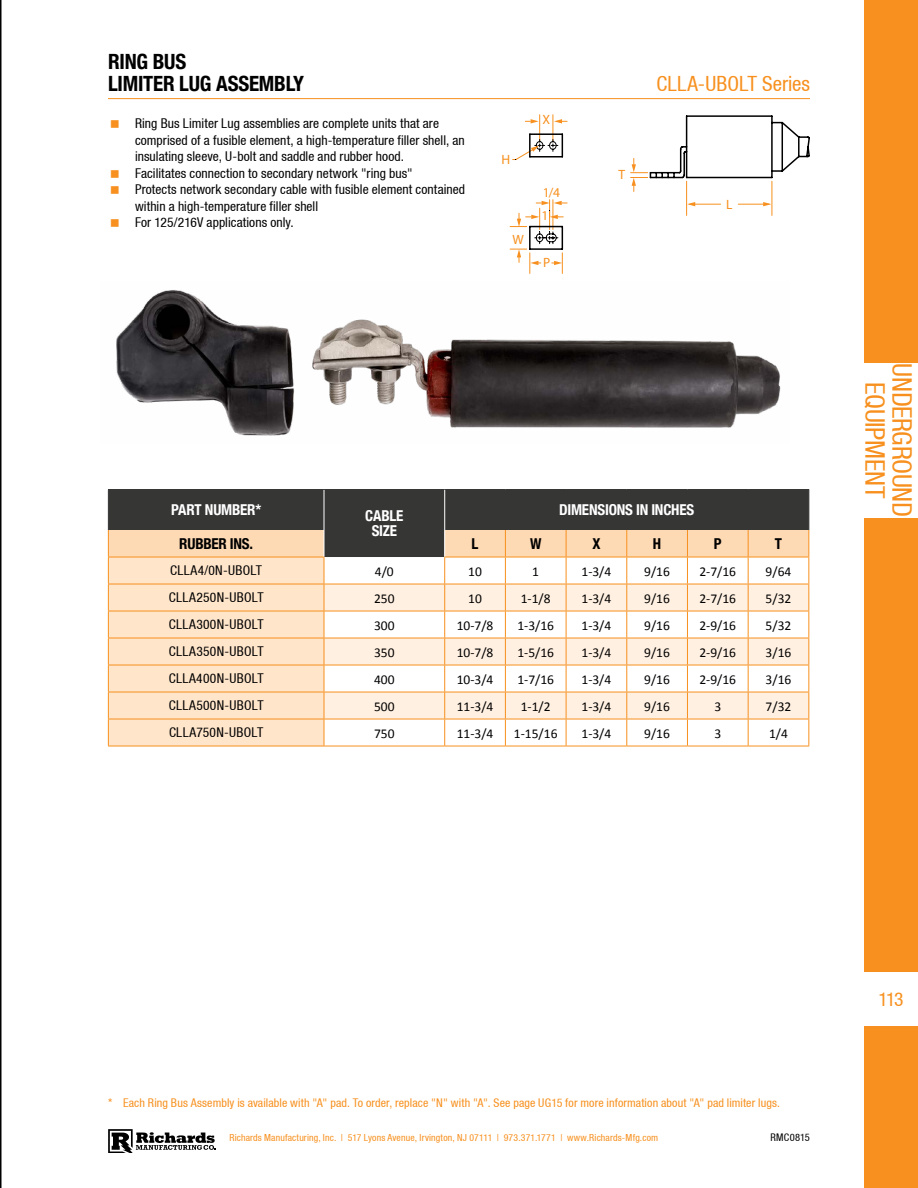
<style>
.page{position:relative;width:918px;height:1188px;background:#fff}
.page>*{position:absolute;margin:0;border:0;box-sizing:border-box;transform-origin:0 0}
.t1{font:condensed 27px/27px "Helvetica 57";letter-spacing:-.015em;color:#f7901e;text-align:center}
.t2{font:700 condensed 21px/22.5px "Helvetica 77";letter-spacing:-.01em;color:#000}
.t3{font:condensed 21px "Helvetica 57";color:#f7901e}
.t4{font:condensed 19.5px "Helvetica 57";color:#f7901e}
.table_-_header{font:700 condensed 15px "Helvetica 77";letter-spacing:-.015em;color:#fff}
.table_-_header-2{font:700 condensed 15px "Helvetica 77";letter-spacing:-.015em;color:#000}
.table_-_part_number{font:condensed 13.5px/16.5px "Helvetica 57";letter-spacing:.005em;color:#000}
.table_-_text{font:13.5px "Calibri";color:#000}
.table_-_part_number-2{font:condensed 13.5px "Helvetica 57";letter-spacing:.025em;color:#000}
.t5{font:condensed 13.5px/22.8px "Helvetica Neue";color:#f7901e}
.t6{font:condensed 12px "Helvetica 57";letter-spacing:.01em;color:#f7901e}
.t7{font:condensed 10.5px "Helvetica 57";letter-spacing:.03em;color:#000}
.t8{font:condensed 9.75px "Helvetica 57";letter-spacing:.015em;color:#f7901e}
</style>
<div class="page">
<div style="left:864px;top:0;width:54px;height:1188px;background:#f7901e"></div>
<hr style="left:0;top:0;width:2px;height:1188px;background:#000">
<svg style="left:108px;top:1129px;width:107px;height:24px"></svg>
<div style="left:850px;top:972px;width:68px;height:54px;background:#fff"></div>
<div style="left:861px;top:363px;width:57px;height:154px;background:#fff"></div>
<hr style="left:108px;top:98px;width:702px;height:1px;background:#f7901e">
<div style="left:109px;top:490px;width:699px;height:40px;background:#363635"></div>
<hr style="left:108px;top:746px;width:216px;height:1px;background:#f7901e">
<hr style="left:324px;top:746px;width:121px;height:1px;background:#f7901e">
<hr style="left:445px;top:746px;width:60px;height:1px;background:#f7901e">
<hr style="left:505px;top:746px;width:61px;height:1px;background:#f7901e">
<hr style="left:566px;top:746px;width:61px;height:1px;background:#f7901e">
<hr style="left:627px;top:746px;width:60px;height:1px;background:#f7901e">
<hr style="left:687px;top:746px;width:61px;height:1px;background:#f7901e">
<hr style="left:748px;top:746px;width:61px;height:1px;background:#f7901e">
<hr style="left:108px;top:489px;width:216px;height:1px;background:#363635">
<hr style="left:108px;top:490px;width:1px;height:40px;background:#363635">
<hr style="left:324px;top:489px;width:121px;height:1px;background:#363635">
<hr style="left:445px;top:489px;width:60px;height:1px;background:#363635">
<hr style="left:505px;top:489px;width:61px;height:1px;background:#363635">
<hr style="left:566px;top:489px;width:61px;height:1px;background:#363635">
<hr style="left:627px;top:489px;width:60px;height:1px;background:#363635">
<hr style="left:687px;top:489px;width:61px;height:1px;background:#363635">
<hr style="left:748px;top:489px;width:61px;height:1px;background:#363635">
<hr style="left:808px;top:490px;width:1px;height:40px;background:#363635">
<hr style="left:324px;top:490px;width:1px;height:40px;background:#fff">
<hr style="left:444px;top:490px;width:1px;height:40px;background:#fff">
<svg style="left:108px;top:530px;width:701px;height:216px"></svg>
<svg style="left:630px;top:115px;width:180px;height:101px"></svg>
<img style="left:116px;top:290px;width:665px;height:146px">
<svg style="left:509px;top:114px;width:59px;height:160px"></svg>
<p class="t2" style="left:108px;top:50px;width:198px">RING BUS<br>LIMITER LUG ASSEMBLY</p>
<p class="table_-_part_number" style="left:135px;top:115px;width:331px">Ring Bus Limiter Lug assemblies are complete units that are comprised of a fusible element, a high-temperature filler shell, an insulating sleeve, U-bolt and saddle and rubber hood.</p>
<p class="table_-_part_number" style="left:135px;top:165px;width:279px">Facilitates connection to secondary network "ring bus"</p>
<p class="table_-_part_number" style="left:135px;top:181px;width:332px">Protects network secondary cable with fusible element contained within a high-temperature filler shell</p>
<p class="table_-_part_number" style="left:135px;top:214px;width:160px">For 125/216V applications only.</p>
<p class="t5" style="left:502px;top:148px;width:10px">H</p>
<p class="t5" style="left:512px;top:227px;width:13px">W</p>
<p class="t5" style="left:542px;top:108px;width:9px">X</p>
<p class="t5" style="left:542px;top:181px;width:20px">1/4<br>1</p>
<p class="t5" style="left:543px;top:251px;width:9px">P</p>
<p class="t5" style="left:618px;top:163px;width:8px">T</p>
<p class="t3" style="left:656px;top:72px;width:155px">CLLA-UBOLT Series</p>
<p class="t5" style="left:726px;top:193px;width:8px">L</p>
<p class="table_-_header" style="left:559px;top:501px;width:137px">DIMENSIONS IN INCHES</p>
<p class="table_-_header" style="left:171px;top:501px;width:92px">PART NUMBER*</p>
<p class="table_-_header" style="left:365px;top:507px;width:40px">CABLE</p>
<p class="table_-_header" style="left:372px;top:522px;width:27px">SIZE</p>
<p class="table_-_header-2" style="left:179px;top:534px;width:75px">RUBBER INS.</p>
<p class="table_-_header-2" style="left:472px;top:534px;width:8px">L</p>
<p class="table_-_header-2" style="left:530px;top:534px;width:13px">W</p>
<p class="table_-_header-2" style="left:592px;top:534px;width:10px">X</p>
<p class="table_-_header-2" style="left:653px;top:534px;width:10px">H</p>
<p class="table_-_header-2" style="left:714px;top:534px;width:9px">P</p>
<p class="table_-_header-2" style="left:775px;top:534px;width:9px">T</p>
<p class="table_-_part_number-2" style="left:170px;top:563px;width:94px">CLLA4/0N-UBOLT</p>
<p class="table_-_text" style="left:375px;top:563px;width:20px">4/0</p>
<p class="table_-_text" style="left:468px;top:563px;width:15px">10</p>
<p class="table_-_text" style="left:532px;top:563px;width:8px">1</p>
<p class="table_-_text" style="left:582px;top:563px;width:31px">1-3/4</p>
<p class="table_-_text" style="left:644px;top:563px;width:27px">9/16</p>
<p class="table_-_text" style="left:699px;top:563px;width:38px">2-7/16</p>
<p class="table_-_text" style="left:766px;top:563px;width:27px">9/64</p>
<p class="table_-_part_number" style="left:169px;top:589px;width:96px">CLLA250N-UBOLT</p>
<p class="table_-_text" style="left:374px;top:590px;width:22px">250</p>
<p class="table_-_text" style="left:468px;top:590px;width:15px">10</p>
<p class="table_-_text" style="left:521px;top:590px;width:31px">1-1/8</p>
<p class="table_-_text" style="left:582px;top:590px;width:31px">1-3/4</p>
<p class="table_-_text" style="left:644px;top:590px;width:27px">9/16</p>
<p class="table_-_text" style="left:699px;top:590px;width:38px">2-7/16</p>
<p class="table_-_text" style="left:766px;top:590px;width:27px">5/32</p>
<p class="table_-_part_number-2" style="left:169px;top:617px;width:96px">CLLA300N-UBOLT</p>
<p class="table_-_text" style="left:374px;top:617px;width:22px">300</p>
<p class="table_-_text" style="left:457px;top:617px;width:38px">10-7/8</p>
<p class="table_-_text" style="left:517px;top:617px;width:38px">1-3/16</p>
<p class="table_-_text" style="left:582px;top:617px;width:31px">1-3/4</p>
<p class="table_-_text" style="left:644px;top:617px;width:27px">9/16</p>
<p class="table_-_text" style="left:699px;top:617px;width:38px">2-9/16</p>
<p class="table_-_text" style="left:766px;top:617px;width:27px">5/32</p>
<p class="table_-_part_number" style="left:169px;top:643px;width:96px">CLLA350N-UBOLT</p>
<p class="table_-_text" style="left:374px;top:644px;width:22px">350</p>
<p class="table_-_text" style="left:457px;top:644px;width:38px">10-7/8</p>
<p class="table_-_text" style="left:517px;top:644px;width:38px">1-5/16</p>
<p class="table_-_text" style="left:582px;top:644px;width:31px">1-3/4</p>
<p class="table_-_text" style="left:644px;top:644px;width:27px">9/16</p>
<p class="table_-_text" style="left:699px;top:644px;width:38px">2-9/16</p>
<p class="table_-_text" style="left:766px;top:644px;width:27px">3/16</p>
<p class="table_-_part_number-2" style="left:169px;top:671px;width:96px">CLLA400N-UBOLT</p>
<p class="table_-_text" style="left:374px;top:671px;width:22px">400</p>
<p class="table_-_text" style="left:457px;top:671px;width:38px">10-3/4</p>
<p class="table_-_text" style="left:517px;top:671px;width:38px">1-7/16</p>
<p class="table_-_text" style="left:582px;top:671px;width:31px">1-3/4</p>
<p class="table_-_text" style="left:644px;top:671px;width:27px">9/16</p>
<p class="table_-_text" style="left:699px;top:671px;width:38px">2-9/16</p>
<p class="table_-_text" style="left:766px;top:671px;width:27px">3/16</p>
<p class="table_-_part_number-2" style="left:169px;top:698px;width:96px">CLLA500N-UBOLT</p>
<p class="table_-_text" style="left:374px;top:698px;width:22px">500</p>
<p class="table_-_text" style="left:457px;top:698px;width:38px">11-3/4</p>
<p class="table_-_text" style="left:521px;top:698px;width:31px">1-1/2</p>
<p class="table_-_text" style="left:582px;top:698px;width:31px">1-3/4</p>
<p class="table_-_text" style="left:644px;top:698px;width:27px">9/16</p>
<p class="table_-_text" style="left:714px;top:698px;width:8px">3</p>
<p class="table_-_text" style="left:766px;top:698px;width:27px">7/32</p>
<p class="table_-_part_number" style="left:169px;top:724px;width:96px">CLLA750N-UBOLT</p>
<p class="table_-_text" style="left:374px;top:725px;width:22px">750</p>
<p class="table_-_text" style="left:457px;top:725px;width:38px">11-3/4</p>
<p class="table_-_text" style="left:514px;top:725px;width:45px">1-15/16</p>
<p class="table_-_text" style="left:582px;top:725px;width:31px">1-3/4</p>
<p class="table_-_text" style="left:644px;top:725px;width:27px">9/16</p>
<p class="table_-_text" style="left:714px;top:725px;width:8px">3</p>
<p class="table_-_text" style="left:769px;top:725px;width:20px">1/4</p>
<h1 class="t1" style="left:916px;top:363px;width:155px;rotate:90deg">UNDERGROUND<br>EQUIPMENT</h1>
<p class="t6" style="left:108px;top:1096px;width:673px">* Each Ring Bus Assembly is available with "A" pad. To order, replace "N" with "A". See page UG15 for more information about "A" pad limiter lugs.</p>
<p class="t8" style="left:230px;top:1132px;width:430px">Richards Manufacturing, Inc. | 517 Lyons Avenue, Irvington, NJ 07111 | 973.371.1771 | www.Richards-Mfg.com</p>
<p class="t7" style="left:770px;top:1132px;width:41px">RMC0815</p>
<h3 class="t4" style="left:878px;top:988px;width:27px">113</h3>
</div>
